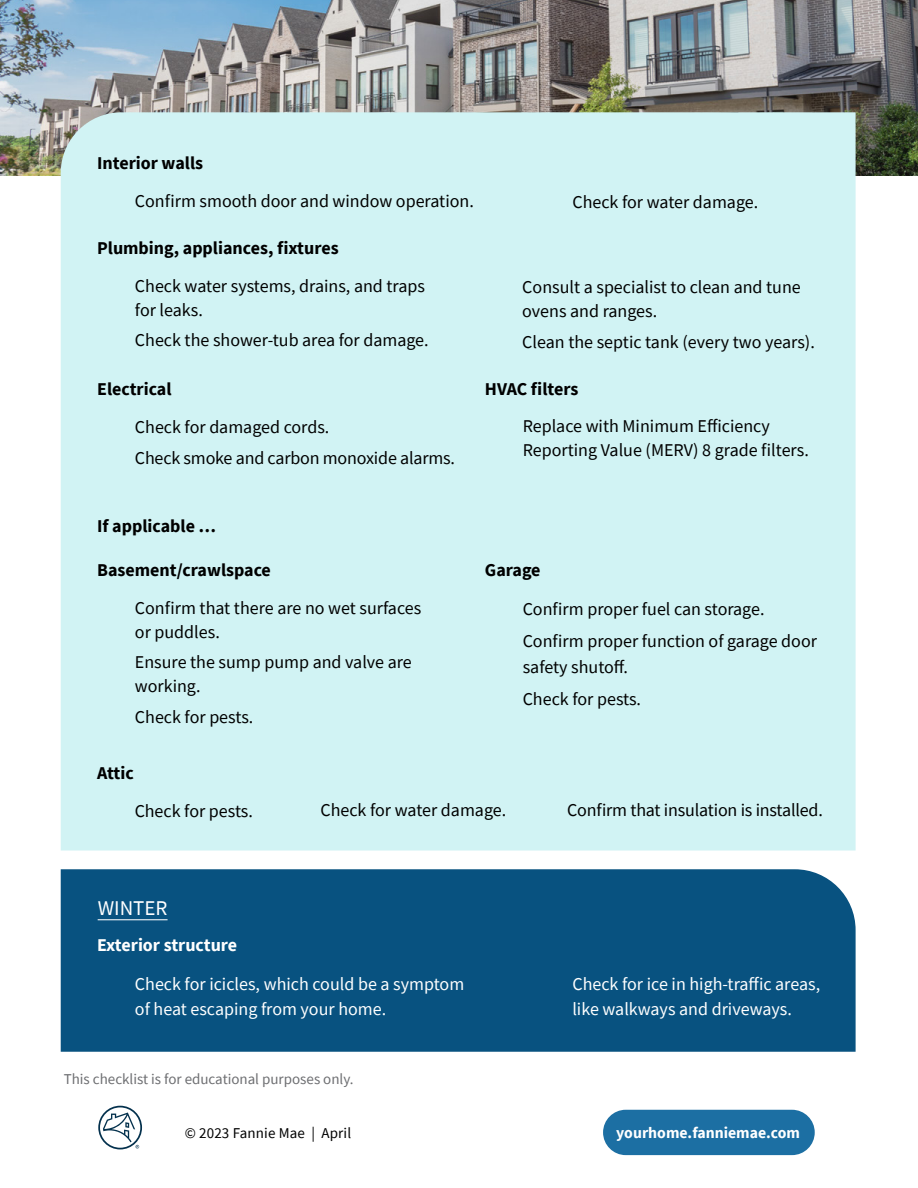
<style>
.page{position:relative;width:918px;height:1188px;background:#fff}
.page>*{position:absolute;margin:0;border:0;box-sizing:border-box;transform-origin:0 0}
.underline{font:21px "Source Sans Pro";color:#fff}
.t1{font:18px/24px "Source Sans Pro";color:#000}
.t2{font:18px/25.5px "Source Sans Pro";color:#fff}
.t3{font:700 18px "Source Sans Pro";color:#000}
.t4{font:700 18px "Source Sans Pro";color:#fff}
.t5{font:700 15.75px "Source Sans Pro";color:#fff}
.t6{font:15px "Source Sans Pro";color:#6d6e71}
.t7{font:15px "Source Sans Pro";letter-spacing:.01em;color:#000}
</style>
<div class="page">
<img style="left:0;top:0;width:918px;height:176px">
<div style="left:61px;top:112px;width:795px;height:738px;background:#d1f3f4"></div>
<div style="left:61px;top:869px;width:795px;height:183px;background:#085280"></div>
<hr style="left:98px;top:919px;width:70px;height:1px;background:#fff">
<div style="left:603px;top:1110px;width:212px;height:45px;background:#1c6fa3;border-radius:23px"></div>
<svg style="left:98px;top:1106px;width:44px;height:43px"></svg>
<p class="t3" style="left:97px;top:151px;width:108px">Interior walls</p>
<p class="t1" style="left:135px;top:188px;width:340px">Confirm smooth door and window operation.</p>
<p class="t1" style="left:572px;top:190px;width:187px">Check for water damage.</p>
<p class="t3" style="left:97px;top:236px;width:243px">Plumbing, appliances, fixtures</p>
<p class="t1" style="left:135px;top:274px;width:292px">Check water systems, drains, and traps for leaks.</p>
<p class="t1" style="left:135px;top:328px;width:295px">Check the shower-tub area for damage.</p>
<p class="t3" style="left:97px;top:377px;width:76px">Electrical</p>
<p class="t1" style="left:135px;top:415px;width:196px">Check for damaged cords.</p>
<p class="t1" style="left:135px;top:446px;width:322px">Check smoke and carbon monoxide alarms.</p>
<p class="t3" style="left:97px;top:514px;width:121px">If applicable …</p>
<p class="t3" style="left:97px;top:558px;width:175px">Basement/crawlspace</p>
<p class="t1" style="left:135px;top:595px;width:288px">Confirm that there are no wet surfaces or puddles.</p>
<p class="t1" style="left:135px;top:650px;width:278px">Ensure the sump pump and valve are working.</p>
<p class="t1" style="left:135px;top:705px;width:120px">Check for pests.</p>
<p class="t3" style="left:97px;top:761px;width:38px">Attic</p>
<p class="t1" style="left:522px;top:275px;width:280px">Consult a specialist to clean and tune ovens and ranges.</p>
<p class="t1" style="left:522px;top:330px;width:294px">Clean the septic tank (every two years).</p>
<p class="t3" style="left:485px;top:377px;width:95px">HVAC filters</p>
<p class="t1" style="left:523px;top:414px;width:288px">Replace with Minimum Efficiency<br>Reporting Value (MERV) 8 grade filters.</p>
<p class="t3" style="left:485px;top:558px;width:57px">Garage</p>
<p class="t1" style="left:523px;top:597px;width:243px">Confirm proper fuel can storage.</p>
<p class="t1" style="left:523px;top:628px;width:296px;line-height:25.5px">Confirm proper function of garage door safety shutoff.</p>
<p class="t1" style="left:523px;top:687px;width:120px">Check for pests.</p>
<p class="t1" style="left:135px;top:799px;width:120px">Check for pests.</p>
<p class="underline" style="left:98px;top:895px;width:71px">WINTER</p>
<p class="t1" style="left:320px;top:798px;width:187px">Check for water damage.</p>
<p class="t1" style="left:567px;top:798px;width:257px">Confirm that insulation is installed.</p>
<p class="t4" style="left:97px;top:933px;width:142px">Exterior structure</p>
<p class="t2" style="left:135px;top:971px;width:331px">Check for icicles, which could be a symptom of heat escaping from your home.</p>
<p class="t2" style="left:572px;top:971px;width:249px">Check for ice in high-traffic areas, like walkways and driveways.</p>
<p class="t6" style="left:64px;top:1069px;width:291px">This checklist is for educational purposes only.</p>
<p class="t7" style="left:185px;top:1123px;width:168px">© 2023 Fannie Mae | April</p>
<p class="t5" style="left:616px;top:1122px;width:185px">yourhome.fanniemae.com</p>
</div>
